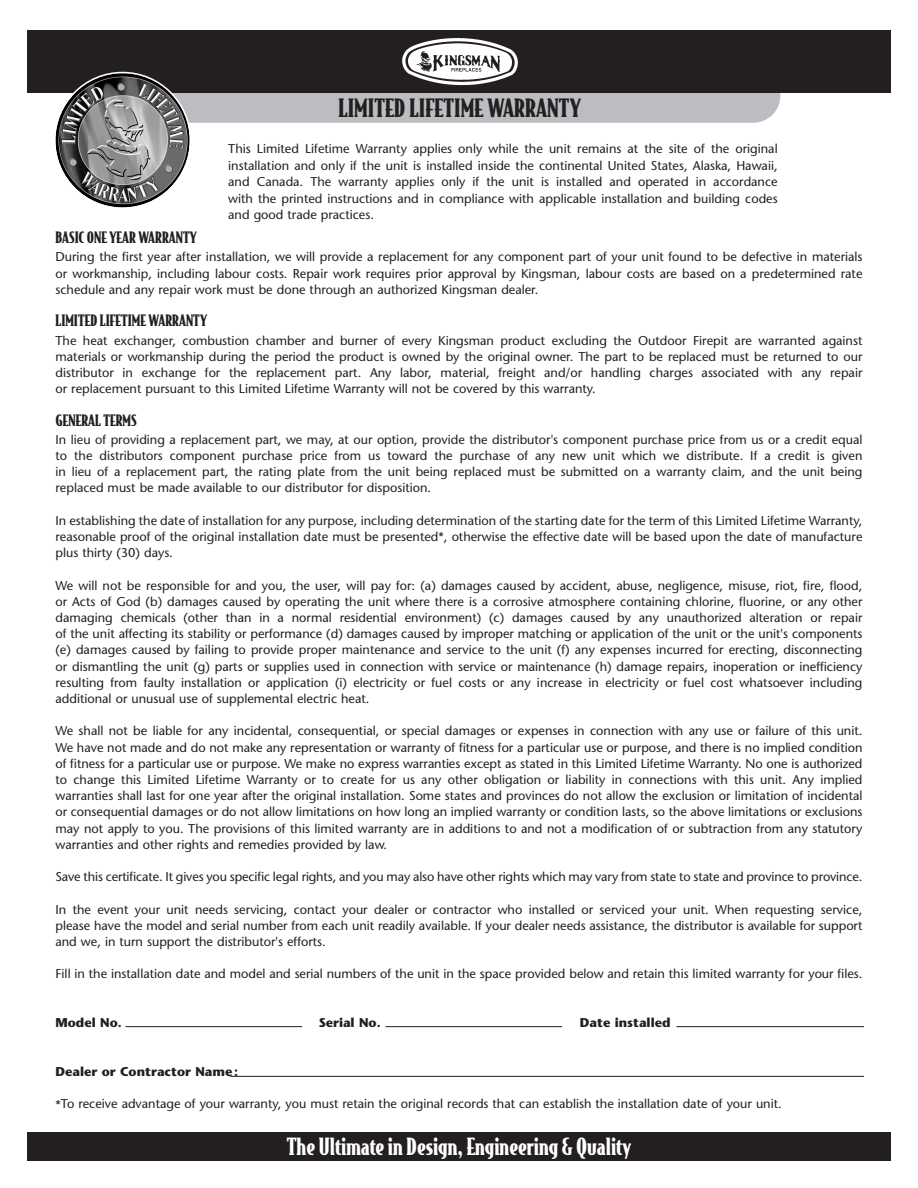
<style>
.page{position:relative;width:918px;height:1188px;background:#fff}
.page>*{position:absolute;margin:0;border:0;box-sizing:border-box;transform-origin:0 0}
.t1{font:900 24px "Bodega Serif";color:#231f20}
.t2{font:900 22.5px "Bodega Serif";color:#fff}
.t3{font:900 15px "Bodega Serif";color:#231f20}
.t4{font:12.75px/16.2px "Stone Sans";color:#231f20;text-align:justify}
.t5{font:700 12.75px "Stone Sans";color:#231f20}
</style>
<div class="page">
<div style="left:135px;top:60px;width:645px;height:63px;background:#bcbdc0;border-radius:27px"></div>
<div style="left:27px;top:30px;width:864px;height:63px;background:#231f20"></div>
<svg style="left:55px;top:72px;width:136px;height:136px"></svg>
<hr style="left:125px;top:1026px;width:177px;height:1px;background:#231f20">
<hr style="left:230px;top:1076px;width:634px;height:1px;background:#231f20">
<img style="left:402px;top:38px;width:116px;height:48px">
<hr style="left:386px;top:1026px;width:176px;height:1px;background:#231f20">
<hr style="left:676px;top:1026px;width:188px;height:1px;background:#231f20">
<div style="left:27px;top:1132px;width:864px;height:29px;background:#231f20"></div>
<h1 class="t1" style="left:338px;top:98px;width:244px">LIMITED LIFETIME WARRANTY</h1>
<p class="t4" style="left:228px;top:142px;width:551px">This Limited Lifetime Warranty applies only while the unit remains at the site of the original installation and only if the unit is installed inside the continental United States, Alaska, Hawaii, and Canada. The warranty applies only if the unit is installed and operated in accordance with the printed instructions and in compliance with applicable installation and building codes and good trade practices.</p>
<p class="t3" style="left:56px;top:231px;width:143px">BASIC ONE YEAR WARRANTY</p>
<p class="t4" style="left:56px;top:250px;width:809px">During the first year after installation, we will provide a replacement for any component part of your unit found to be defective in materials or workmanship, including labour costs. Repair work requires prior approval by Kingsman, labour costs are based on a predetermined rate schedule and any repair work must be done through an authorized Kingsman dealer.</p>
<p class="t3" style="left:56px;top:315px;width:153px">LIMITED LIFETIME WARRANTY</p>
<p class="t4" style="left:56px;top:333px;width:808px">The heat exchanger, combustion chamber and burner of every Kingsman product excluding the Outdoor Firepit are warranted against materials or workmanship during the period the product is owned by the original owner. The part to be replaced must be returned to our distributor in exchange for the replacement part. Any labor, material, freight and/or handling charges associated with any repair or replacement pursuant to this Limited Lifetime Warranty will not be covered by this warranty.</p>
<p class="t3" style="left:56px;top:414px;width:83px">GENERAL TERMS</p>
<p class="t4" style="left:56px;top:433px;width:808px">In lieu of providing a replacement part, we may, at our option, provide the distributor's component purchase price from us or a credit equal to the distributors component purchase price from us toward the purchase of any new unit which we distribute. If a credit is given in lieu of a replacement part, the rating plate from the unit being replaced must be submitted on a warranty claim, and the unit being replaced must be made available to our distributor for disposition.</p>
<p class="t4" style="left:56px;top:514px;width:809px">In establishing the date of installation for any purpose, including determination of the starting date for the term of this Limited Lifetime Warranty, reasonable proof of the original installation date must be presented*, otherwise the effective date will be based upon the date of manufacture plus thirty (30) days.</p>
<p class="t4" style="left:56px;top:578px;width:809px">We will not be responsible for and you, the user, will pay for: (a) damages caused by accident, abuse, negligence, misuse, riot, fire, flood, or Acts of God (b) damages caused by operating the unit where there is a corrosive atmosphere containing chlorine, fluorine, or any other damaging chemicals (other than in a normal residential environment) (c) damages caused by any unauthorized alteration or repair of the unit affecting its stability or performance (d) damages caused by improper matching or application of the unit or the unit's components (e) damages caused by failing to provide proper maintenance and service to the unit (f) any expenses incurred for erecting, disconnecting or dismantling the unit (g) parts or supplies used in connection with service or maintenance (h) damage repairs, inoperation or inefficiency resulting from faulty installation or application (i) electricity or fuel costs or any increase in electricity or fuel cost whatsoever including additional or unusual use of supplemental electric heat.</p>
<p class="t4" style="left:56px;top:724px;width:809px">We shall not be liable for any incidental, consequential, or special damages or expenses in connection with any use or failure of this unit.<br>We have not made and do not make any representation or warranty of fitness for a particular use or purpose, and there is no implied condition of fitness for a particular use or purpose. We make no express warranties except as stated in this Limited Lifetime Warranty. No one is authorized to change this Limited Lifetime Warranty or to create for us any other obligation or liability in connections with this unit. Any implied warranties shall last for one year after the original installation. Some states and provinces do not allow the exclusion or limitation of incidental or consequential damages or do not allow limitations on how long an implied warranty or condition lasts, so the above limitations or exclusions may not apply to you. The provisions of this limited warranty are in additions to and not a modification of or subtraction from any statutory warranties and other rights and remedies provided by law.</p>
<p class="t4" style="left:56px;top:870px;width:808px">Save this certificate. It gives you specific legal rights, and you may also have other rights which may vary from state to state and province to province.</p>
<p class="t4" style="left:56px;top:902px;width:809px">In the event your unit needs servicing, contact your dealer or contractor who installed or serviced your unit. When requesting service, please have the model and serial number from each unit readily available. If your dealer needs assistance, the distributor is available for support and we, in turn support the distributor's efforts.</p>
<p class="t4" style="left:56px;top:967px;width:808px">Fill in the installation date and model and serial numbers of the unit in the space provided below and retain this limited warranty for your files.</p>
<p class="t5" style="left:56px;top:1018px;width:68px">Model No.</p>
<p class="t5" style="left:319px;top:1018px;width:63px">Serial No.</p>
<p class="t5" style="left:580px;top:1018px;width:92px">Date installed</p>
<p class="t5" style="left:56px;top:1066px;width:184px">Dealer or Contractor Name:</p>
<p class="t4" style="left:56px;top:1097px;width:728px">*To receive advantage of your warranty, you must retain the original records that can establish the installation date of your unit.</p>
<h2 class="t2" style="left:287px;top:1137px;width:346px">The Ultimate in Design, Engineering &amp; Quality</h2>
</div>
